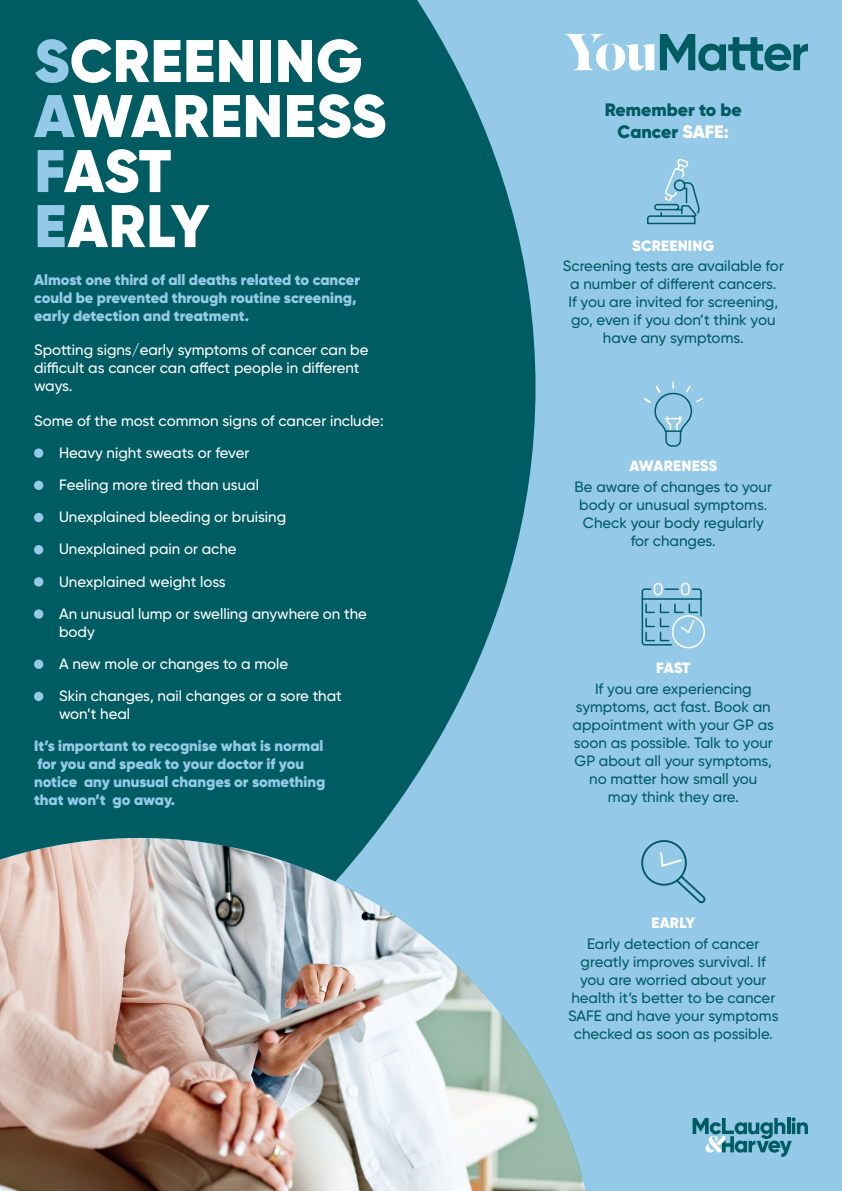
<style>
.page{position:relative;width:842px;height:1191px;background:#fff}
.page>*{position:absolute;margin:0;border:0;box-sizing:border-box;transform-origin:0 0}
.t1{font:900 60px "Gilroy";letter-spacing:.01em;color:#fff}
.t2{font:900 18px/21.6px "Gilroy";color:#005c63;text-align:center}
.t3{font:500 15px/18px "Gilroy";color:#005c63;text-align:center}
.t4{font:500 15px/18px "Gilroy";color:#fff}
.t5{font:900 15px/18px "Gilroy";color:#94c9e8}
.t6{font:900 15px "Gilroy";letter-spacing:.01em;color:#fff}
.s1{color:#94c9e8}
.s2{color:#fff}
</style>
<div class="page">
<div style="left:535px;top:0;width:307px;height:1191px;background:#94c9e8"></div>
<svg style="left:0;top:0;width:535px;height:838px;background:#0c656e"></svg>
<svg style="left:660px;top:34px;width:148px;height:37px;background:#4d95a8"></svg>
<svg style="left:565px;top:34px;width:89px;height:37px"></svg>
<div style="left:34px;top:448px;width:9px;height:10px;background:#94c9e8;border-radius:50%"></div>
<div style="left:34px;top:480px;width:9px;height:10px;background:#94c9e8;border-radius:50%"></div>
<div style="left:34px;top:513px;width:9px;height:9px;background:#94c9e8;border-radius:50%"></div>
<div style="left:34px;top:545px;width:9px;height:9px;background:#94c9e8;border-radius:50%"></div>
<div style="left:34px;top:577px;width:9px;height:9px;background:#94c9e8;border-radius:50%"></div>
<div style="left:34px;top:609px;width:9px;height:10px;background:#94c9e8;border-radius:50%"></div>
<div style="left:34px;top:659px;width:9px;height:10px;background:#94c9e8;border-radius:50%"></div>
<div style="left:34px;top:692px;width:9px;height:9px;background:#94c9e8;border-radius:50%"></div>
<div style="left:586px;top:838px;width:12px;height:353px;background:#94c9e8"></div>
<img style="left:0;top:838px;width:586px;height:353px">
<svg style="left:692px;top:1117px;width:116px;height:40px;background:#66a6bc"></svg>
<svg style="left:646px;top:158px;width:55px;height:67px;background:#87bed9"></svg>
<svg style="left:642px;top:381px;width:62px;height:66px;background:#8ec4e1"></svg>
<svg style="left:641px;top:582px;width:65px;height:67px;background:#89bfd9"></svg>
<svg style="left:640px;top:839px;width:67px;height:66px;background:#88c0dc"></svg>
<p class="t1" style="left:34px;top:23px;width:330px"><span class="s1">S</span>CREENING</p>
<p class="t1" style="left:34px;top:78px;width:353px"><span class="s1">A</span>WARENESS</p>
<p class="t1" style="left:34px;top:133px;width:139px"><span class="s1">F</span>AST</p>
<p class="t1" style="left:34px;top:188px;width:177px"><span class="s1">E</span>ARLY</p>
<p class="t5" style="left:34px;top:271px;width:328px">Almost one third of all deaths related to cancer could be prevented through routine screening, early detection and treatment.</p>
<p class="t4" style="left:34px;top:341px;width:336px">Spotting signs/early symptoms of cancer can be difficult as cancer can affect people in different ways.</p>
<p class="t4" style="left:34px;top:411px;width:351px">Some of the most common signs of cancer include:</p>
<p class="t4" style="left:59px;top:443px;width:192px">Heavy night sweats or fever</p>
<p class="t4" style="left:59px;top:475px;width:201px">Feeling more tired than usual</p>
<p class="t4" style="left:59px;top:508px;width:229px">Unexplained bleeding or bruising</p>
<p class="t4" style="left:59px;top:540px;width:179px">Unexplained pain or ache</p>
<p class="t4" style="left:59px;top:572px;width:168px">Unexplained weight loss</p>
<p class="t4" style="left:59px;top:604px;width:309px">An unusual lump or swelling anywhere on the body</p>
<p class="t4" style="left:59px;top:654px;width:231px">A new mole or changes to a mole</p>
<p class="t4" style="left:59px;top:686px;width:284px">Skin changes, nail changes or a sore that won’t heal</p>
<p class="t5" style="left:34px;top:737px;width:293px">It’s important to recognise what is normal for you and speak to your doctor if you notice any unusual changes or something that won’t go away.</p>
<p class="t2" style="left:605px;top:99px;width:138px">Remember to be<br>Cancer <span class="s2">SAFE:</span></p>
<p class="t6" style="left:632px;top:236px;width:84px">SCREENING</p>
<p class="t3" style="left:563px;top:256px;width:223px">Screening tests are available for a number of different cancers.<br>If you are invited for screening, go, even if you don’t think you have any symptoms.</p>
<p class="t6" style="left:629px;top:456px;width:89px">AWARENESS</p>
<p class="t3" style="left:575px;top:477px;width:199px">Be aware of changes to your body or unusual symptoms.<br>Check your body regularly for changes.</p>
<p class="t6" style="left:656px;top:658px;width:36px">FAST</p>
<p class="t3" style="left:573px;top:679px;width:203px">If you are experiencing symptoms, act fast. Book an appointment with your GP as soon as possible. Talk to your<br>GP about all your symptoms, no matter how small you may think they are.</p>
<p class="t6" style="left:651px;top:913px;width:45px">EARLY</p>
<p class="t3" style="left:568px;top:935px;width:212px">Early detection of cancer greatly improves survival. If you are worried about your health it’s better to be cancer<br>SAFE and have your symptoms checked as soon as possible.</p>
</div>
